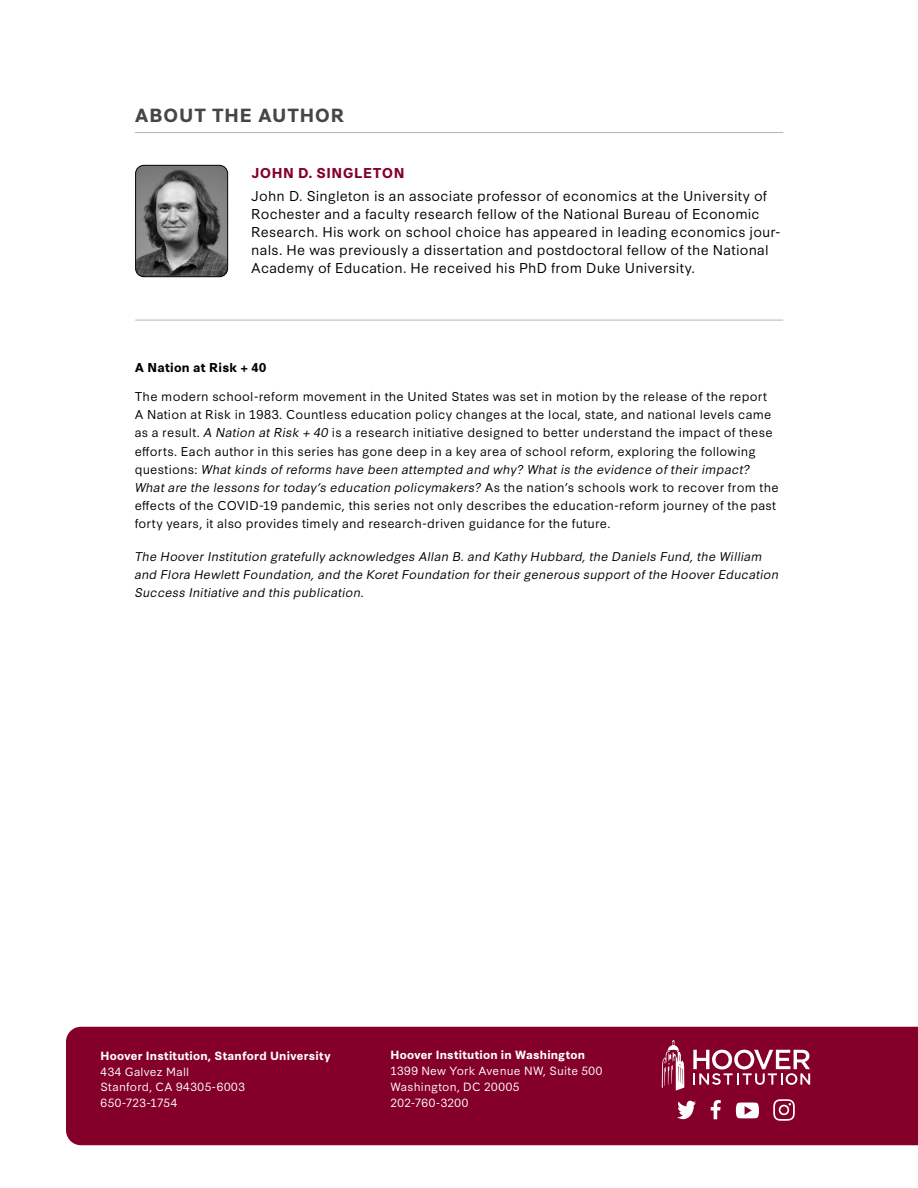
<style>
.page{position:relative;width:918px;height:1188px;background:#fff}
.page>*{position:absolute;margin:0;border:0;box-sizing:border-box;transform-origin:0 0}
.t1{font:700 18px "Synthese";letter-spacing:.04em;color:#464547}
.aa-bio{font:13.5px/18px "Synthese";letter-spacing:.015em;color:#000}
.aa-name{font:700 13.5px "Synthese";letter-spacing:.035em;color:#840029}
.wg-gt{font:12.15px/18.1px "Synthese";letter-spacing:.02em;color:#000}
.wg_h1{font:700 12.15px "Synthese";letter-spacing:.015em;color:#000}
.wg-gt-2{font:italic 12px/18px "Synthese";letter-spacing:.015em;color:#000}
.t2{font:11.25px/15.8px "Synthese";letter-spacing:.025em;color:#fff}
.t3{font:700 11.25px "Synthese";letter-spacing:.015em;color:#fff}
.s1{font-style:italic}
</style>
<div class="page">
<hr style="left:135px;top:132px;width:648px;height:1px;background:#b6b8ba">
<img style="left:136px;top:165px;width:92px;height:112px">
<div style="left:135px;top:165px;width:93px;height:112px;border:1px solid #000;border-radius:8px"></div>
<hr style="left:135px;top:320px;width:648px;height:1px;background:#b6b8ba">
<div style="left:66px;top:1027px;width:852px;height:118px;background:#840029"></div>
<svg style="left:693px;top:1050px;width:117px;height:35px"></svg>
<svg style="left:662px;top:1040px;width:22px;height:51px"></svg>
<svg style="left:677px;top:1101px;width:19px;height:18px"></svg>
<svg style="left:711px;top:1100px;width:10px;height:19px"></svg>
<svg style="left:736px;top:1103px;width:23px;height:15px"></svg>
<svg style="left:773px;top:1099px;width:22px;height:22px"></svg>
<h1 class="t1" style="left:135px;top:101px;width:211px">ABOUT THE AUTHOR</h1>
<p class="aa-name" style="left:251px;top:162px;width:155px">JOHN D. SINGLETON</p>
<p class="aa-bio" style="left:251px;top:185px;width:531px">John D. Singleton is an associate professor of economics at the University of Rochester and a faculty research fellow of the National Bureau of Economic Research. H is work on school choice has appeared in leading economics jour&shy;nals. H e was previously a dissertation and postdoctoral fellow of the National Academy of Education. H e received his PhD from Duke University.</p>
<p class="wg_h1" style="left:135px;top:358px;width:133px">A Nation at Risk + 40</p>
<p class="wg-gt" style="left:135px;top:386px;width:646px">The modern school-reform movement in the United States was set in motion by the release of the report A Nation at Risk in 1983. Countless education policy changes at the local, state, and national levels came as a result. <span class="s1">A Nation at Risk + 40</span> is a research initiative designed to better understand the impact of these efforts. Each author in this series has gone deep in a key area of school reform, exploring the following questions: <span class="s1">What kinds of reforms have been attempted and why? What is the evidence of their impact?<br>What are the lessons for today’s education policymakers?</span> As the nation’s schools work to recover from the effects of the COVID-19 pandemic, this series not only describes the education-reform journey of the past forty years, it also provides timely and research-driven guidance for the future.</p>
<p class="wg-gt-2" style="left:135px;top:547px;width:646px">The Hoover Institution gratefully acknowledges Allan B. and Kathy Hubbard, the Daniels Fund, the William and Flora Hewlett Foundation, and the Koret Foundation for their generous support of the Hoover Education<br>Success Initiative and this publication.</p>
<p class="t3" style="left:100px;top:1047px;width:232px">Hoover Institution, Stanford University</p>
<p class="t2" style="left:100px;top:1063px;width:146px">434 Galvez Mall<br>Stanford, CA 94305-6003<br>650-723-1754</p>
<p class="t3" style="left:390px;top:1046px;width:196px">Hoover Institution in Washington</p>
<p class="t2" style="left:390px;top:1062px;width:214px">1399 New York Avenue NW, Suite 500<br>Washington, DC 20005<br>202-760-3200</p>
</div>
